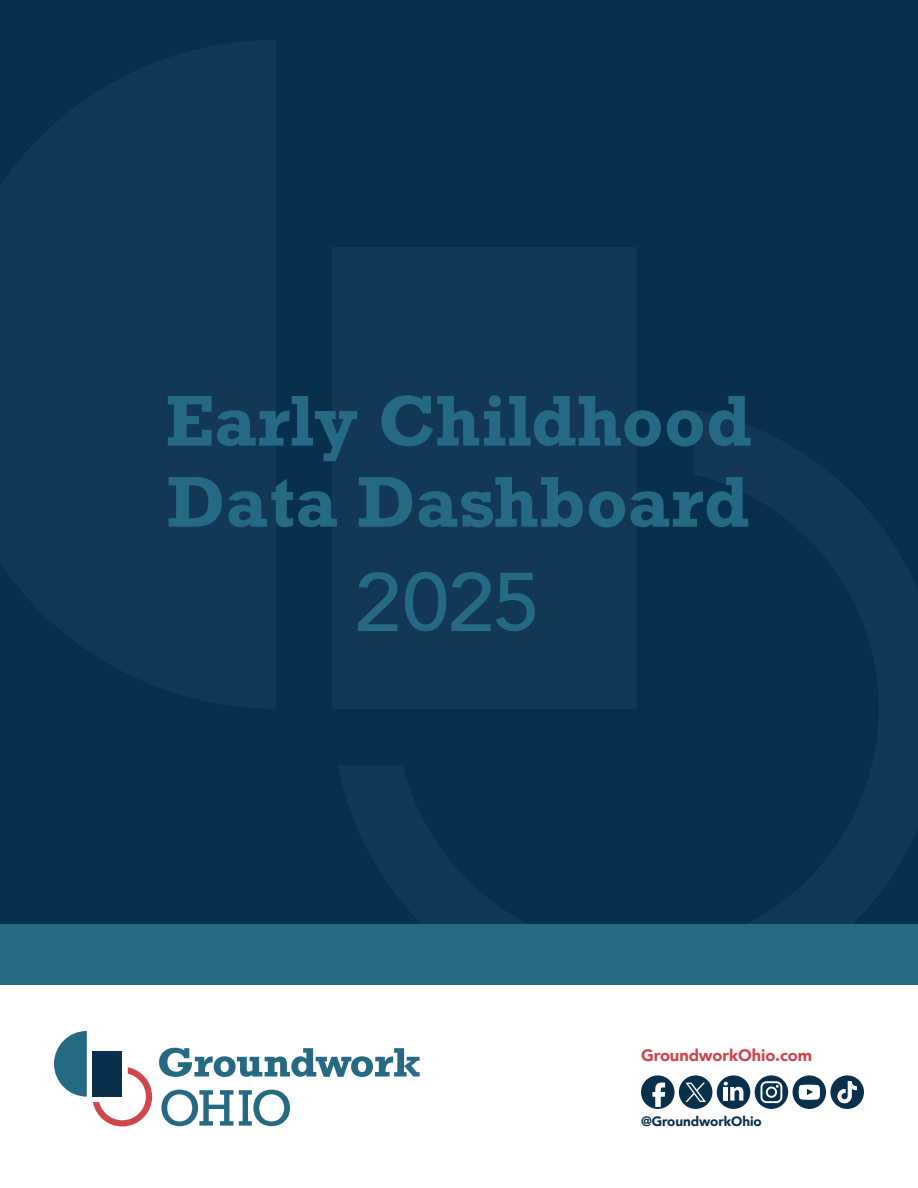
<style>
.page{position:relative;width:918px;height:1188px;background:#fff}
.page>*{position:absolute;margin:0;border:0;box-sizing:border-box;transform-origin:0 0}
.t1{font:500 81.3px "Avenir";color:#266983;scale:1.04 1}
.t2{font:700 67.5px/81px "Rockwell";letter-spacing:.01em;color:#266983}
.t3{font:900 16.5px "Avenir";letter-spacing:-.005em;color:#cf464d}
.t4{font:900 13.5px "Avenir";letter-spacing:-.005em;color:#082f4c}
</style>
<div class="page">
<div style="left:0;top:0;width:918px;height:976px;background:#082f4c"></div>
<div style="left:333px;top:248px;width:304px;height:461px;background:#123855"></div>
<div style="left:0;top:925px;width:918px;height:60px;background:#266983"></div>
<svg style="left:793px;top:1075px;width:33px;height:34px"></svg>
<div style="left:641px;top:1075px;width:34px;height:34px;background:#082f4c;border-radius:50%"></div>
<svg style="left:652px;top:1083px;width:13px;height:24px"></svg>
<div style="left:717px;top:1075px;width:33px;height:34px;background:#082f4c;border-radius:50%"></div>
<svg style="left:724px;top:1082px;width:19px;height:19px"></svg>
<svg style="left:755px;top:1075px;width:33px;height:34px"></svg>
<svg style="left:761px;top:1081px;width:21px;height:22px"></svg>
<div style="left:830px;top:1075px;width:34px;height:34px;background:#082f4c;border-radius:50%"></div>
<svg style="left:837px;top:1081px;width:20px;height:23px"></svg>
<div style="left:679px;top:1075px;width:33px;height:34px;background:#082f4c;border-radius:50%"></div>
<svg style="left:685px;top:1083px;width:21px;height:19px"></svg>
<svg style="left:93px;top:1067px;width:59px;height:59px"></svg>
<div style="left:92px;top:1051px;width:30px;height:46px;background:#082f4c"></div>
<svg style="left:54px;top:1031px;width:33px;height:66px"></svg>
<svg style="left:159px;top:1048px;width:261px;height:29px"></svg>
<svg style="left:161px;top:1090px;width:129px;height:36px"></svg>
<p class="t2" style="left:165px;top:380px;width:588px">Early Childhood<br>Data Dashboard</p>
<p class="t1" style="left:354px;top:532px;width:180px">2025</p>
<p class="t3" style="left:641px;top:1041px;width:173px">GroundworkOhio.com</p>
<p class="t4" style="left:641px;top:1110px;width:122px">@GroundworkOhio</p>
</div>
